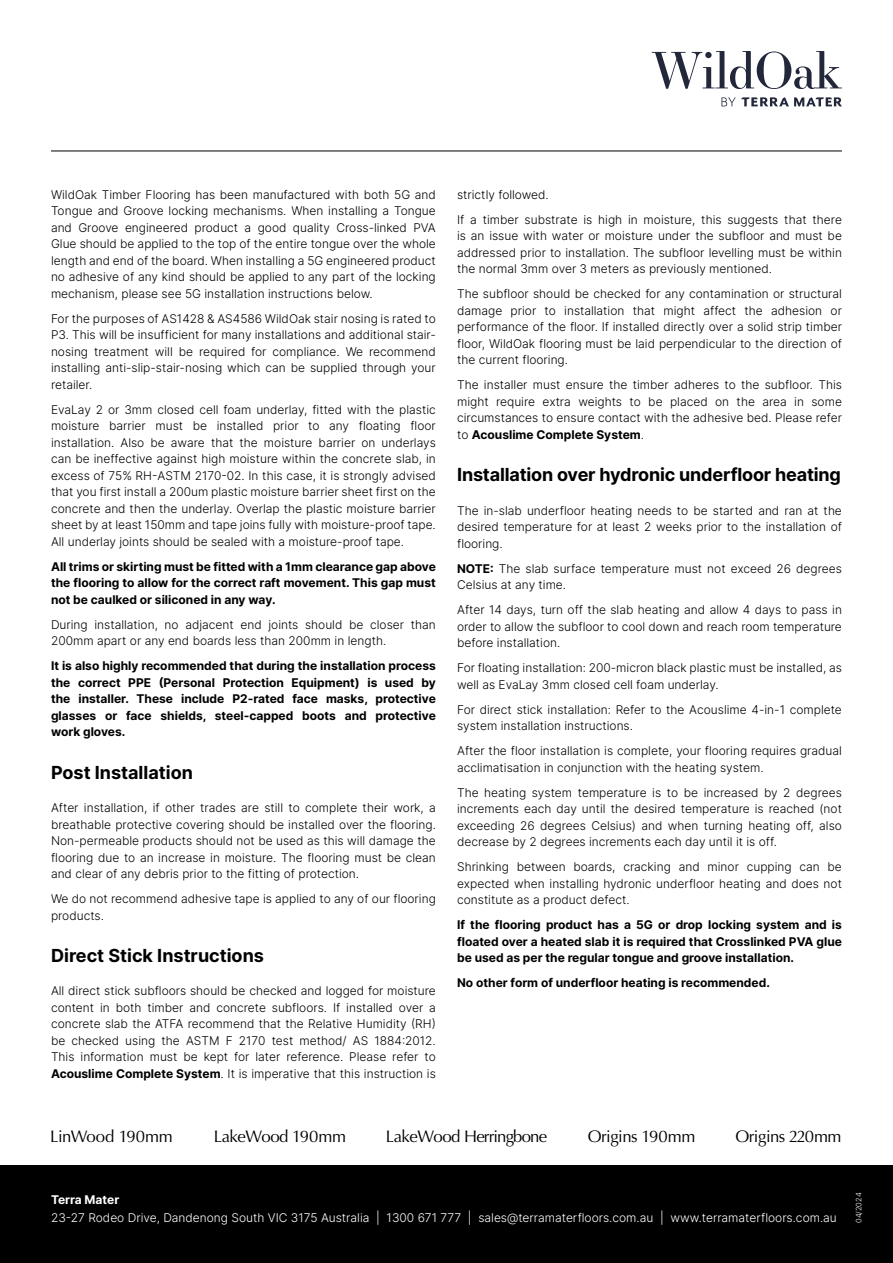
<style>
.page{position:relative;width:893px;height:1263px;background:#fff}
.page>*{position:absolute;margin:0;border:0;box-sizing:border-box;transform-origin:0 0}
.t1{font:700 18px "Inter";letter-spacing:-.01em;color:#000}
.t2{font:16.8px "Optima";letter-spacing:-.03em;color:#000}
.t3{font:16.8px "Optima";letter-spacing:-.05em;color:#000}
.t4{font:300 12px/16.5px "Inter";color:#000;text-align:justify}
.t5{font:700 12px/16.5px "Inter";color:#000;text-align:justify}
.t6{font:300 12px "Inter";color:#fff}
.t7{font:700 12px "Inter";color:#fff}
.t8{font:300 7.5px "Inter";color:#fff}
.s1{font-weight:700}
</style>
<div class="page">
<svg style="left:652px;top:51px;width:190px;height:38px"></svg>
<svg style="left:721px;top:97px;width:121px;height:9px"></svg>
<hr style="left:51px;top:151px;width:791px;height:1px;background:#000">
<div style="left:0;top:1165px;width:893px;height:98px;background:#000"></div>
<p class="t4" style="left:51px;top:186px;width:386px">WildOak Timber Flooring has been manufactured with both 5G and Tongue and Groove locking mechanisms. When installing a Tongue and Groove engineered product a good quality Cross-linked PVA Glue should be applied to the top of the entire tongue over the whole length and end of the board. When installing a 5G engineered product no adhesive of any kind should be applied to any part of the locking mechanism, please see 5G installation instructions below.</p>
<p class="t4" style="left:51px;top:310px;width:386px">For the purposes of AS1428 &amp; AS4586 WildOak stair nosing is rated to P3. This will be insufficient for many installations and additional stair&shy;nosing treatment will be required for compliance. We recommend installing anti-slip-stair-nosing which can be supplied through your retailer.</p>
<p class="t4" style="left:51px;top:401px;width:386px">EvaLay 2 or 3mm closed cell foam underlay, fitted with the plastic moisture barrier must be installed prior to any floating floor installation. Also be aware that the moisture barrier on underlays can be ineffective against high moisture within the concrete slab, in excess of 75% RH-ASTM 2170-02. In this case, it is strongly advised that you first install a 200um plastic moisture barrier sheet first on the concrete and then the underlay. Overlap the plastic moisture barrier sheet by at least 150mm and tape joins fully with moisture-proof tape.<br>All underlay joints should be sealed with a moisture-proof tape.</p>
<p class="t5" style="left:51px;top:558px;width:386px">All trims or skirting must be fitted with a 1mm clearance gap above the flooring to allow for the correct raft movement. This gap must not be caulked or siliconed in any way.</p>
<p class="t4" style="left:51px;top:616px;width:386px">During installation, no adjacent end joints should be closer than<br>200mm apart or any end boards less than 200mm in length.</p>
<p class="t5" style="left:51px;top:657px;width:386px">It is also highly recommended that during the installation process the correct PPE (Personal Protection Equipment) is used by the installer. These include P2-rated face masks, protective glasses or face shields, steel-capped boots and protective work gloves.</p>
<h1 class="t1" style="left:51px;top:759px;width:143px">Post Installation</h1>
<p class="t4" style="left:51px;top:799px;width:386px">After installation, if other trades are still to complete their work, a breathable protective covering should be installed over the flooring.<br>Non-permeable products should not be used as this will damage the flooring due to an increase in moisture. The flooring must be clean and clear of any debris prior to the fitting of protection.</p>
<p class="t4" style="left:51px;top:890px;width:386px">We do not recommend adhesive tape is applied to any of our flooring products.</p>
<h1 class="t1" style="left:51px;top:942px;width:214px">Direct Stick Instructions</h1>
<p class="t4" style="left:51px;top:982px;width:386px">All direct stick subfloors should be checked and logged for moisture content in both timber and concrete subfloors. If installed over a concrete slab the ATFA recommend that the Relative Humidity (RH) be checked using the ASTM F 2170 test method/ AS 1884:2012.<br>This information must be kept for later reference. Please refer to <span class="s1">Acouslime Complete System</span>. It is imperative that this instruction is</p>
<p class="t4" style="left:457px;top:182px;width:386px;line-height:25px">strictly followed.<br>If a timber substrate is high in moisture, this suggests that there</p>
<p class="t4" style="left:457px;top:227px;width:386px">is an issue with water or moisture under the subfloor and must be addressed prior to installation. The subfloor levelling must be within the normal 3mm over 3 meters as previously mentioned.</p>
<p class="t4" style="left:457px;top:285px;width:386px">The subfloor should be checked for any contamination or structural damage prior to installation that might affect the adhesion or performance of the floor. If installed directly over a solid strip timber floor, WildOak flooring must be laid perpendicular to the direction of the current flooring.</p>
<p class="t4" style="left:457px;top:376px;width:386px">The installer must ensure the timber adheres to the subfloor. This might require extra weights to be placed on the area in some circumstances to ensure contact with the adhesive bed. Please refer to <span class="s1">Acouslime Complete System</span>.</p>
<h1 class="t1" style="left:457px;top:461px;width:385px">Installation over hydronic underfloor heating</h1>
<p class="t4" style="left:457px;top:502px;width:386px">The in-slab underfloor heating needs to be started and ran at the desired temperature for at least 2 weeks prior to the installation of flooring.</p>
<p class="t4" style="left:457px;top:560px;width:386px"><span class="s1">NOTE:</span> The slab surface temperature must not exceed 26 degrees<br>Celsius at any time.</p>
<p class="t4" style="left:457px;top:601px;width:386px">After 14 days, turn off the slab heating and allow 4 days to pass in order to allow the subfloor to cool down and reach room temperature before installation.</p>
<p class="t4" style="left:457px;top:659px;width:386px">For floating installation: 200-micron black plastic must be installed, as well as EvaLay 3mm closed cell foam underlay.</p>
<p class="t4" style="left:457px;top:701px;width:386px">For direct stick installation: Refer to the Acouslime 4-in-1 complete system installation instructions.</p>
<p class="t4" style="left:457px;top:742px;width:386px">After the floor installation is complete, your flooring requires gradual acclimatisation in conjunction with the heating system.</p>
<p class="t4" style="left:457px;top:784px;width:386px">The heating system temperature is to be increased by 2 degrees increments each day until the desired temperature is reached (not exceeding 26 degrees Celsius) and when turning heating off, also decrease by 2 degrees increments each day until it is off.</p>
<p class="t4" style="left:457px;top:858px;width:386px">Shrinking between boards, cracking and minor cupping can be expected when installing hydronic underfloor heating and does not constitute as a product defect.</p>
<p class="t5" style="left:457px;top:916px;width:386px">If the flooring product has a 5G or drop locking system and is floated over a heated slab it is required that Crosslinked PVA glue be used as per the regular tongue and groove installation.</p>
<p class="t5" style="left:457px;top:974px;width:314px">No other form of underfloor heating is recommended.</p>
<h2 class="t2" style="left:50px;top:1127px;width:124px">LinWood 190mm</h2>
<h2 class="t2" style="left:214px;top:1127px;width:134px">LakeWood 190mm</h2>
<h2 class="t3" style="left:386px;top:1127px;width:163px">LakeWood Herringbone</h2>
<h2 class="t2" style="left:588px;top:1127px;width:109px">Origins 190mm</h2>
<h2 class="t2" style="left:735px;top:1127px;width:108px">Origins 220mm</h2>
<p class="t7" style="left:51px;top:1190px;width:70px">Terra Mater</p>
<p class="t6" style="left:51px;top:1208px;width:787px">23-27 Rodeo Drive, Dandenong South VIC 3175 Australia | 1300 671 777 | sales@terramaterfloors.com.au | www.terramaterfloors.com.au</p>
<p class="t8" style="left:853px;top:1223px;width:32px;rotate:-90deg">04/2024</p>
</div>
